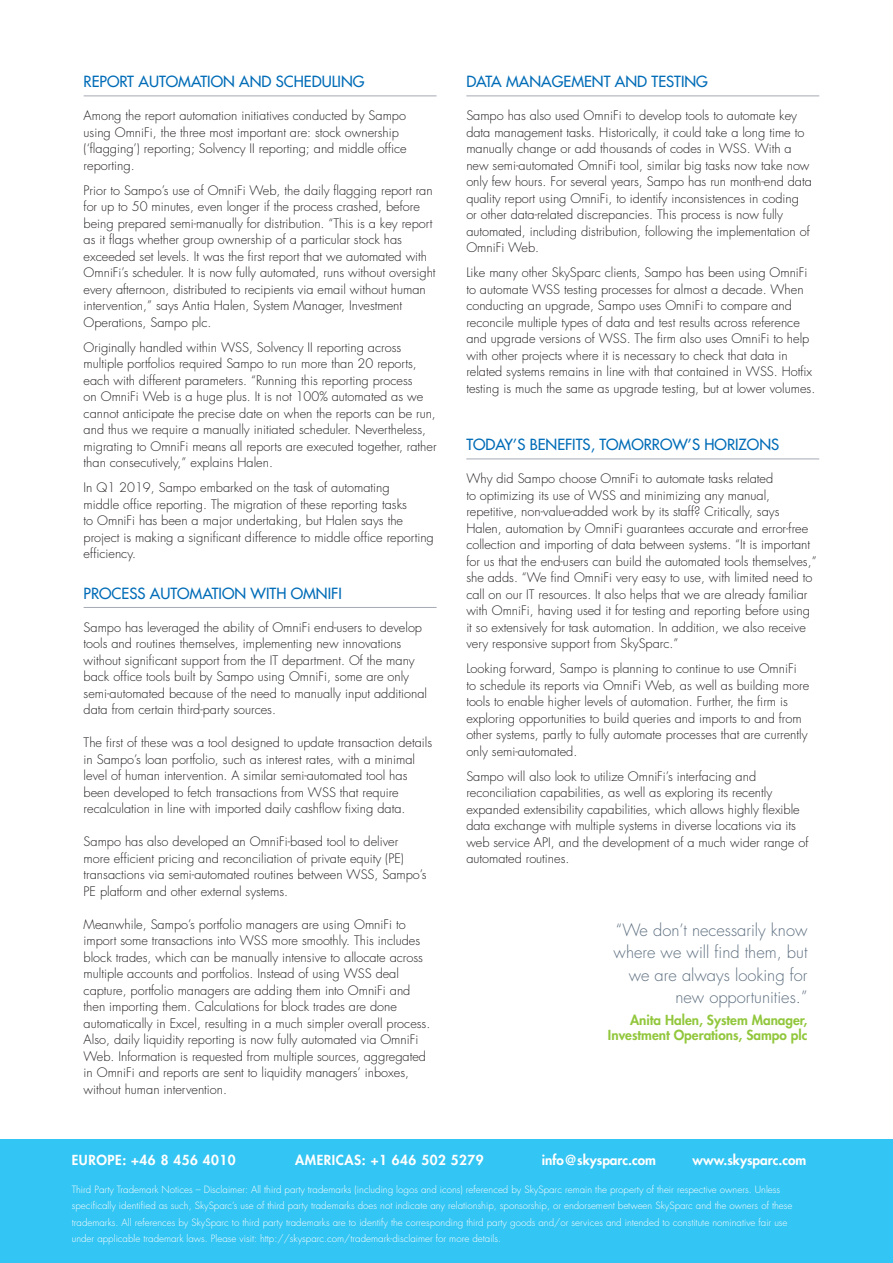
<style>
.page{position:relative;width:893px;height:1263px;background:#fff}
.page>*{position:absolute;margin:0;border:0;box-sizing:border-box;transform-origin:0 0}
.t1{font:300 16.5px/22.5px "Futura Std";color:#5f7081;text-align:right}
.Suheads_caps_blue_li{font:500 15px "Futura Std";color:#006cb7}
.Quote_name{font:800 13.5px/15px "Futura Std";color:#92c73d;text-align:right}
.Facts_heading{font:800 13.5px "Futura Std";letter-spacing:.04em;color:#fff}
.Facts_heading-2{font:800 13.5px "Futura Std";color:#fff}
.Body_copy{font:300 12.75px/16.5px "Futura Std";color:#231f20}
.Body_copy_grid{font:300 12.75px/16.5px "Futura Std";color:#231f20}
.Body_copy_1{font:300 9.75px/16.5px "Futura Std";color:#fff}
</style>
<div class="page">
<hr style="left:84px;top:96px;width:353px;height:1px;background:#a4a9b4">
<hr style="left:84px;top:607px;width:353px;height:1px;background:#a4a9b4">
<hr style="left:466px;top:96px;width:353px;height:1px;background:#a4a9b4">
<hr style="left:466px;top:459px;width:353px;height:1px;background:#a4a9b4">
<div style="left:0;top:1140px;width:892px;height:123px;background:#33c5f3"></div>
<p class="Suheads_caps_blue_li" style="left:84px;top:72px;width:282px">REPORT AUTOMATION AND SCHEDULING</p>
<p class="Body_copy" style="left:84px;top:107px;width:325px">Among the report automation initiatives conducted by Sampo using OmniFi, the three most important are: stock ownership (‘flagging’) reporting; Solvency II reporting; and middle office reporting.</p>
<p class="Body_copy" style="left:84px;top:182px;width:353px">Prior to Sampo’s use of OmniFi Web, the daily flagging report ran for up to 50 minutes, even longer if the process crashed, before being prepared semi-manually for distribution. “This is a key report as it flags whether group ownership of a particular stock has exceeded set levels. It was the first report that we automated with OmniFi’s scheduler. It is now fully automated, runs without oversight every afternoon, distributed to recipients via email without human intervention,” says Antia Halen, System Manager, Investment Operations, Sampo plc.</p>
<p class="Body_copy" style="left:84px;top:339px;width:354px">Originally handled within WSS, Solvency II reporting across multiple portfolios required Sampo to run more than 20 reports, each with different parameters. “Running this reporting process<br>on OmniFi Web is a huge plus. It is not 100% automated as we cannot anticipate the precise date on when the reports can be run, and thus we require a manually initiated scheduler. Nevertheless, migrating to OmniFi means all reports are executed together, rather than consecutively,” explains Halen.</p>
<p class="Body_copy" style="left:84px;top:479px;width:352px">In Q1 2019, Sampo embarked on the task of automating<br>middle office reporting. The migration of these reporting tasks<br>to OmniFi has been a major undertaking, but Halen says the project is making a significant difference to middle office reporting efficiency.</p>
<p class="Suheads_caps_blue_li" style="left:84px;top:584px;width:260px">PROCESS AUTOMATION WITH OMNIFI</p>
<p class="Body_copy_grid" style="left:84px;top:619px;width:345px">Sampo has leveraged the ability of OmniFi end-users to develop tools and routines themselves, implementing new innovations without significant support from the IT department. Of the many back office tools built by Sampo using OmniFi, some are only semi-automated because of the need to manually input additional data from certain third-party sources.</p>
<p class="Body_copy_grid" style="left:84px;top:734px;width:350px">The first of these was a tool designed to update transaction details in Sampo’s loan portfolio, such as interest rates, with a minimal level of human intervention. A similar semi-automated tool has been developed to fetch transactions from WSS that require recalculation in line with imported daily cashflow fixing data.</p>
<p class="Body_copy_grid" style="left:84px;top:833px;width:345px">Sampo has also developed an OmniFi-based tool to deliver more efficient pricing and reconciliation of private equity (PE) transactions via semi-automated routines between WSS, Sampo’s PE platform and other external systems.</p>
<p class="Body_copy_grid" style="left:84px;top:916px;width:348px">Meanwhile, Sampo’s portfolio managers are using OmniFi to import some transactions into WSS more smoothly. This includes block trades, which can be manually intensive to allocate across multiple accounts and portfolios. Instead of using WSS deal capture, portfolio managers are adding them into OmniFi and then importing them. Calculations for block trades are done automatically in Excel, resulting in a much simpler overall process.<br>Also, daily liquidity reporting is now fully automated via OmniFi Web. Information is requested from multiple sources, aggregated in OmniFi and reports are sent to liquidity managers’ inboxes, without human intervention.</p>
<p class="Suheads_caps_blue_li" style="left:466px;top:72px;width:243px">DATA MANAGEMENT AND TESTING</p>
<p class="Body_copy" style="left:466px;top:107px;width:347px">Sampo has also used OmniFi to develop tools to automate key data management tasks. Historically, it could take a long time to manually change or add thousands of codes in WSS. With a new semi-automated OmniFi tool, similar big tasks now take now only few hours. For several years, Sampo has run month-end data quality report using OmniFi, to identify inconsistences in coding or other data-related discrepancies. This process is now fully automated, including distribution, following the implementation of OmniFi Web.</p>
<p class="Body_copy" style="left:466px;top:264px;width:350px">Like many other SkySparc clients, Sampo has been using OmniFi to automate WSS testing processes for almost a decade. When conducting an upgrade, Sampo uses OmniFi to compare and reconcile multiple types of data and test results across reference and upgrade versions of WSS. The firm also uses OmniFi to help with other projects where it is necessary to check that data in related systems remains in line with that contained in WSS. Hotfix testing is much the same as upgrade testing, but at lower volumes.</p>
<p class="Suheads_caps_blue_li" style="left:466px;top:435px;width:314px">TODAY’S BENEFITS, TOMORROW’S HORIZONS</p>
<p class="Body_copy" style="left:466px;top:470px;width:352px">Why did Sampo choose OmniFi to automate tasks related<br>to optimizing its use of WSS and minimizing any manual, repetitive, non-value-added work by its staff? Critically, says Halen, automation by OmniFi guarantees accurate and error-free collection and importing of data between systems. “It is important for us that the end-users can build the automated tools themselves,” she adds. “We find OmniFi very easy to use, with limited need to call on our IT resources. It also helps that we are already familiar with OmniFi, having used it for testing and reporting before using it so extensively for task automation. In addition, we also receive very responsive support from SkySparc.”</p>
<p class="Body_copy" style="left:466px;top:660px;width:344px">Looking forward, Sampo is planning to continue to use OmniFi to schedule its reports via OmniFi Web, as well as building more tools to enable higher levels of automation. Further, the firm is exploring opportunities to build queries and imports to and from other systems, partly to fully automate processes that are currently only semi-automated.</p>
<p class="Body_copy" style="left:466px;top:768px;width:344px">Sampo will also look to utilize OmniFi’s interfacing and reconciliation capabilities, as well as exploring its recently expanded extensibility capabilities, which allows highly flexible data exchange with multiple systems in diverse locations via its web service API, and the development of a much wider range of automated routines.</p>
<p class="t1" style="left:614px;top:919px;width:195px">“We don’t necessarily know where we will find them, but we are always looking for new opportunities.”</p>
<p class="Quote_name" style="left:608px;top:1012px;width:201px">Anita Halen, System Manager,<br>Investment Operations, Sampo plc</p>
<p class="Facts_heading" style="left:72px;top:1151px;width:165px">EUROPE: +46 8 456 4010</p>
<p class="Facts_heading" style="left:295px;top:1151px;width:190px">AMERICAS: +1 646 502 5279</p>
<p class="Facts_heading-2" style="left:542px;top:1151px;width:116px">info@skysparc.com</p>
<p class="Facts_heading-2" style="left:693px;top:1151px;width:115px">www.skysparc.com</p>
<p class="Body_copy_1" style="left:72px;top:1181px;width:722px">Third Party Trademark Notices – Disclaimer: All third party trademarks (including logos and icons) referenced by SkySparc remain the property of their respective owners. Unless specifically identified as such, SkySparc’s use of third party trademarks does not indicate any relationship, sponsorship, or endorsement between SkySparc and the owners of these trademarks. All references by SkySparc to third party trademarks are to identify the corresponding third party goods and/or services and intended to constitute nominative fair use under applicable trademark laws. Please visit: http://skysparc.com/trademark-disclaimer for more details.</p>
</div>
